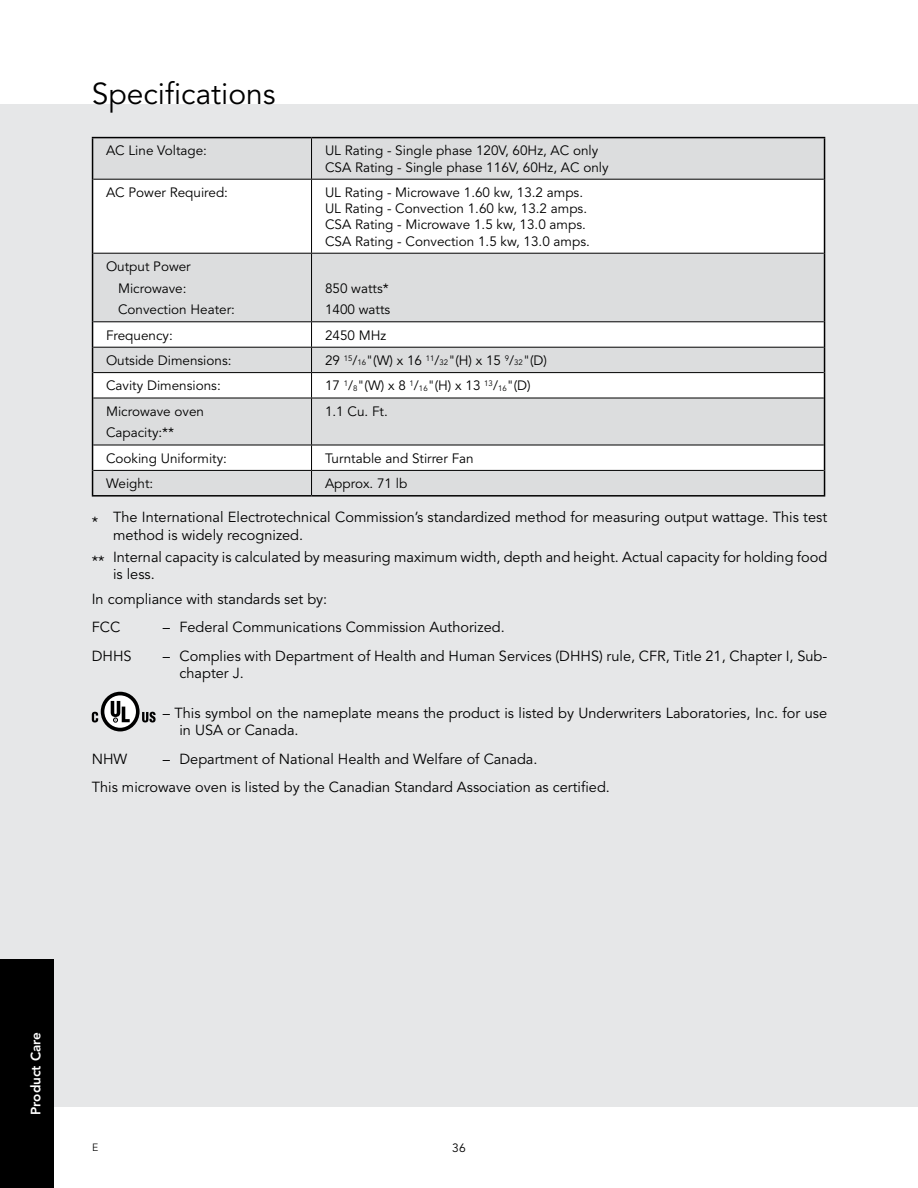
<style>
.page{position:relative;width:918px;height:1188px;background:#fff}
.page>*{position:absolute;margin:0;border:0;box-sizing:border-box;transform-origin:0 0}
.t1{font:30px "Avenir";color:#000}
.t2{font:14.55px/17.4px "Avenir";color:#000}
.t3{font:13.5px/16.2px "Avenir";color:#000}
.t4{font:800 13.5px "Avenir";color:#fff}
.t5{font:12px "Avenir";color:#000}
.t6{font:300 10.5px "Avenir";color:#000}
.s1{font-size:7.8px}
</style>
<div class="page">
<div style="left:0;top:105px;width:918px;height:1002px;background:#e6e7e8"></div>
<div style="left:0;top:959px;width:54px;height:229px;background:#000"></div>
<div style="left:93px;top:138px;width:731px;height:357px;background:#dcddde"></div>
<svg style="left:93px;top:180px;width:731px;height:290px"></svg>
<hr style="left:92px;top:137px;width:220px;height:1px;background:#000">
<hr style="left:92px;top:138px;width:1px;height:41px;background:#000">
<hr style="left:312px;top:137px;width:513px;height:1px;background:#000">
<hr style="left:824px;top:138px;width:1px;height:41px;background:#000">
<hr style="left:92px;top:179px;width:1px;height:74px;background:#000">
<hr style="left:824px;top:179px;width:1px;height:74px;background:#000">
<hr style="left:92px;top:253px;width:1px;height:69px;background:#000">
<hr style="left:824px;top:253px;width:1px;height:69px;background:#000">
<svg style="left:92px;top:322px;width:1px;height:76px"></svg>
<svg style="left:824px;top:322px;width:1px;height:76px"></svg>
<hr style="left:92px;top:398px;width:1px;height:47px;background:#000">
<hr style="left:824px;top:398px;width:1px;height:47px;background:#000">
<svg style="left:92px;top:445px;width:1px;height:50px"></svg>
<svg style="left:824px;top:445px;width:1px;height:50px"></svg>
<hr style="left:92px;top:495px;width:220px;height:2px;background:#000">
<hr style="left:312px;top:495px;width:513px;height:2px;background:#000">
<hr style="left:311px;top:138px;width:1px;height:41px;background:#000">
<hr style="left:93px;top:179px;width:219px;height:1px;background:#000">
<hr style="left:312px;top:179px;width:512px;height:1px;background:#000">
<hr style="left:311px;top:180px;width:1px;height:73px;background:#000">
<hr style="left:93px;top:253px;width:219px;height:1px;background:#000">
<hr style="left:312px;top:253px;width:512px;height:1px;background:#000">
<hr style="left:311px;top:254px;width:1px;height:67px;background:#000">
<hr style="left:93px;top:321px;width:219px;height:1px;background:#000">
<hr style="left:312px;top:321px;width:512px;height:1px;background:#000">
<hr style="left:93px;top:347px;width:219px;height:1px;background:#000">
<hr style="left:312px;top:347px;width:512px;height:1px;background:#000">
<hr style="left:93px;top:372px;width:219px;height:1px;background:#000">
<hr style="left:312px;top:372px;width:512px;height:1px;background:#000">
<svg style="left:311px;top:322px;width:1px;height:76px"></svg>
<hr style="left:93px;top:398px;width:219px;height:1px;background:#000">
<hr style="left:312px;top:398px;width:512px;height:1px;background:#000">
<hr style="left:311px;top:398px;width:1px;height:47px;background:#000">
<hr style="left:93px;top:445px;width:219px;height:1px;background:#000">
<hr style="left:312px;top:445px;width:512px;height:1px;background:#000">
<hr style="left:93px;top:470px;width:219px;height:1px;background:#000">
<hr style="left:312px;top:470px;width:512px;height:1px;background:#000">
<svg style="left:311px;top:445px;width:1px;height:50px"></svg>
<svg style="left:142px;top:712px;width:14px;height:10px"></svg>
<div style="left:101px;top:692px;width:39px;height:39px;background:#000;border-radius:50%"></div>
<svg style="left:104px;top:695px;width:32px;height:33px"></svg>
<svg style="left:111px;top:701px;width:19px;height:21px"></svg>
<svg style="left:92px;top:712px;width:6px;height:10px"></svg>
<h1 class="t1" style="left:92px;top:76px;width:185px">Specifications</h1>
<p class="t3" style="left:106px;top:143px;width:103px">AC Line Voltage:</p>
<p class="t3" style="left:325px;top:143px;width:285px">UL Rating - Single phase 120V, 60Hz, AC only<br>CSA Rating - Single phase 116V, 60Hz, AC only</p>
<p class="t3" style="left:106px;top:185px;width:124px">AC Power Required:</p>
<p class="t3" style="left:325px;top:185px;width:266px">UL Rating - Microwave 1.60 kw, 13.2 amps.<br>UL Rating - Convection 1.60 kw, 13.2 amps.<br>CSA Rating - Microwave 1.5 kw, 13.0 amps.<br>CSA Rating - Convection 1.5 kw, 13.0 amps.</p>
<p class="t3" style="left:118px;top:256px;width:119px;line-height:21.6px;text-indent:-12px">Output Power<br>Microwave:<br>Convection Heater:</p>
<p class="t3" style="left:325px;top:278px;width:67px;line-height:21.6px">850 watts*<br>1400 watts</p>
<p class="t3" style="left:106px;top:327px;width:68px">Frequency:</p>
<p class="t3" style="left:325px;top:327px;width:63px">2450 MHz</p>
<p class="t3" style="left:106px;top:353px;width:127px">Outside Dimensions:</p>
<p class="t3" style="left:325px;top:353px;width:224px">29 <sup>15</sup>/<span class="s1">16</span>"(W) x 16 <sup>11</sup>/<span class="s1">32</span>"(H) x 15 <sup>9</sup>/<span class="s1">32</span>"(D)</p>
<p class="t3" style="left:106px;top:378px;width:116px">Cavity Dimensions:</p>
<p class="t3" style="left:325px;top:378px;width:207px">17 <sup>1</sup>/<span class="s1">8</span>"(W) x 8 <sup>1</sup>/<span class="s1">16</span>"(H) x 13 <sup>13</sup>/<span class="s1">16</span>"(D)</p>
<p class="t3" style="left:106px;top:401px;width:100px;line-height:21.6px">Microwave oven<br>Capacity:**</p>
<p class="t3" style="left:325px;top:403px;width:64px">1.1 Cu. Ft.</p>
<p class="t3" style="left:106px;top:450px;width:122px">Cooking Uniformity:</p>
<p class="t3" style="left:325px;top:450px;width:150px">Turntable and Stirrer Fan</p>
<p class="t3" style="left:106px;top:476px;width:49px">Weight:</p>
<p class="t3" style="left:325px;top:476px;width:84px">Approx. 71 lb</p>
<p class="t2" style="left:113px;top:509px;width:716px;text-indent:-21px">* The International Electrotechnical Commission’s standardized method for measuring output wattage. This test method is widely recognized.</p>
<p class="t2" style="left:113px;top:548px;width:716px;text-indent:-21px">** Internal capacity is calculated by measuring maximum width, depth and height. Actual capacity for holding food is less.</p>
<p class="t2" style="left:92px;top:585px;width:237px;line-height:28.2px">In compliance with standards set by:<br>FCC</p>
<p class="t2" style="left:163px;top:619px;width:344px">– Federal Communications Commission Authorized.</p>
<p class="t2" style="left:92px;top:647px;width:41px">DHHS</p>
<p class="t2" style="left:179px;top:647px;width:649px;text-indent:-17px">– Complies with Department of Health and Human Services (DHHS) rule, CFR, Title 21, Chapter I, Sub&shy;chapter J.</p>
<p class="t2" style="left:179px;top:705px;width:649px;text-indent:-17px">– This symbol on the nameplate means the product is listed by Underwriters Laboratories, Inc. for use in USA or Canada.</p>
<p class="t2" style="left:92px;top:750px;width:37px">NHW</p>
<p class="t2" style="left:92px;top:745px;width:520px;line-height:28.2px;text-align:center">– Department of National Health and Welfare of Canada.<br>This microwave oven is listed by the Canadian Standard Association as certified.</p>
<p class="t4" style="left:28px;top:1115px;width:84px;rotate:-90deg">Product Care</p>
<p class="t4" style="left:28px;top:1129px;width:84px;rotate:-90deg">Product Care</p>
<p class="t6" style="left:92px;top:1141px;width:8px">E</p>
<p class="t5" style="left:452px;top:1141px;width:15px">36</p>
</div>
